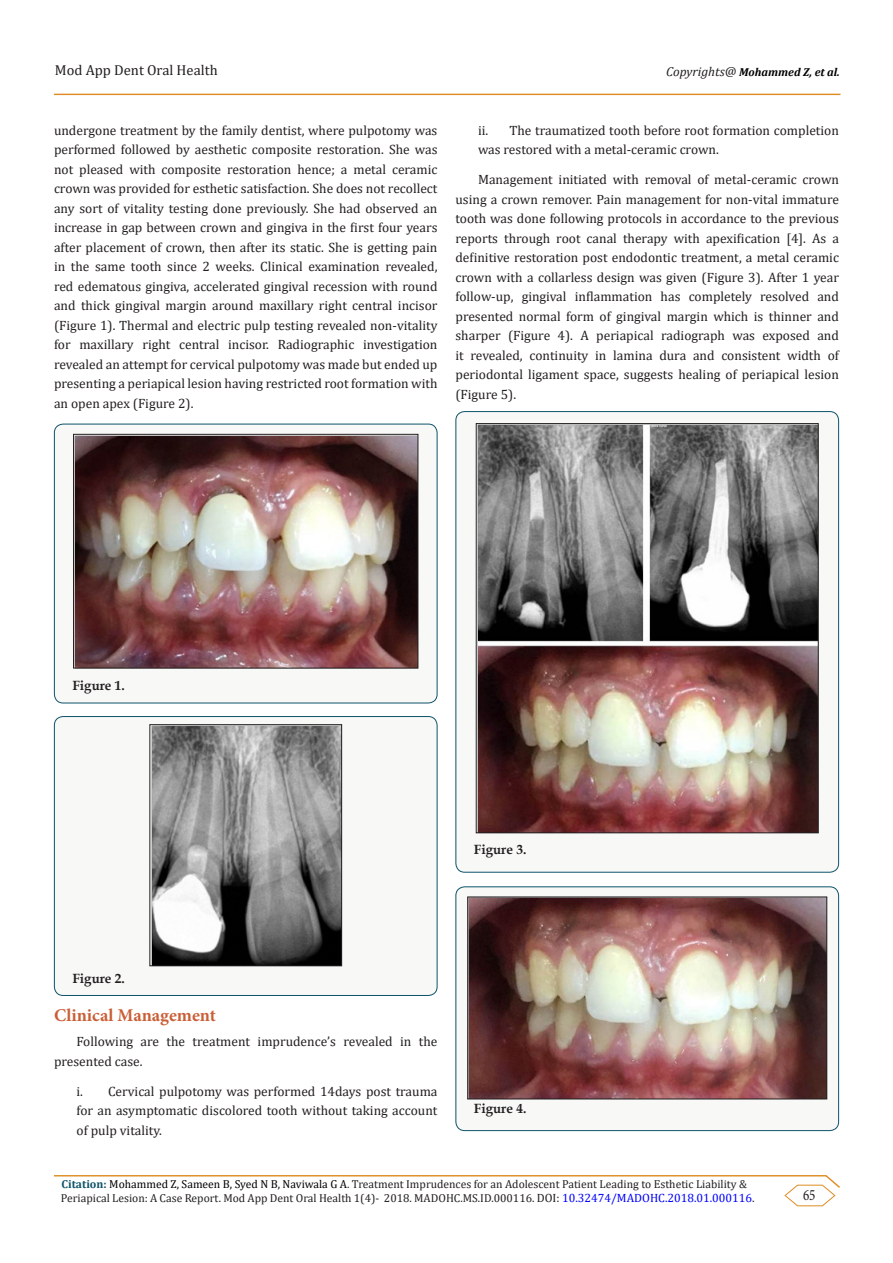
<style>
.page{position:relative;width:893px;height:1263px;background:#fff}
.page>*{position:absolute;margin:0;border:0;box-sizing:border-box;transform-origin:0 0}
.t1{font:700 18px "Minion Pro";color:#ca5f37}
.t2{font:15.75px "Minion Pro";color:#231f20;scale:.83 1}
.t3{font:14.4px "Cambria";color:#231f20}
.t4{font:13.5px/19.5px "Cambria";color:#231f20;text-align:justify}
.t5{font:700 13.35px "Book Antiqua";color:#231f20}
.t6{font:11.55px "Cambria";color:#231f20}
.t7{font:italic 700 11.55px "Cambria";color:#000}
.s1{font-weight:400;font-size:13.05px;color:#231f20}
.s2{font-weight:700;color:#0e536a}
.s3{color:#000}
.s4{font-size:12px}
.s5{font-size:12px;color:#00f}
</style>
<div class="page">
<hr style="left:54px;top:94px;width:786px;height:1px;background:#de8d23">
<hr style="left:54px;top:1175px;width:772px;height:1px;background:#de8d23">
<svg style="left:784px;top:1175px;width:56px;height:31px"></svg>
<div style="left:54px;top:424px;width:383px;height:279px;background:#f8f8f7;border-radius:9px"></div>
<div style="left:54px;top:424px;width:383px;height:279px;border:1px solid #0e536a;border-radius:9px"></div>
<img style="left:75px;top:436px;width:341px;height:230px">
<div style="left:73px;top:434px;width:345px;height:234px;border:1px solid #231f20"></div>
<div style="left:54px;top:716px;width:383px;height:279px;background:#f8f8f7;border-radius:9px"></div>
<div style="left:54px;top:716px;width:383px;height:280px;border:1px solid #0e536a;border-radius:9px"></div>
<img style="left:152px;top:726px;width:188px;height:238px">
<div style="left:150px;top:724px;width:192px;height:242px;border:1px solid #231f20"></div>
<div style="left:456px;top:412px;width:383px;height:460px;background:#f8f8f7;border-radius:9px"></div>
<img style="left:478px;top:425px;width:338px;height:406px">
<div style="left:476px;top:423px;width:342px;height:410px;border:1px solid #231f20"></div>
<div style="left:456px;top:887px;width:383px;height:243px;background:#f8f8f7;border-radius:9px"></div>
<div style="left:455px;top:886px;width:384px;height:245px;border:1px solid #0e536a;border-radius:9px"></div>
<img style="left:469px;top:899px;width:356px;height:198px">
<div style="left:467px;top:897px;width:360px;height:202px;border:1px solid #231f20"></div>
<p class="t3" style="left:55px;top:62px;width:164px">Mod App Dent Oral Health</p>
<p class="t7" style="left:666px;top:64px;width:175px"><span class="s1">Copyrights@</span> Mohammed Z, et al.</p>
<p class="t4" style="left:54px;top:120px;width:385px">undergone treatment by the family dentist, where pulpotomy was performed followed by aesthetic composite restoration. She was not pleased with composite restoration hence; a metal ceramic crown was provided for esthetic satisfaction. She does not recollect any sort of vitality testing done previously. She had observed an increase in gap between crown and gingiva in the first four years after placement of crown, then after its static. She is getting pain in the same tooth since 2 weeks. Clinical examination revealed, red edematous gingiva, accelerated gingival recession with round and thick gingival margin around maxillary right central incisor (Figure 1). Thermal and electric pulp testing revealed non-vitality for maxillary right central incisor. Radiographic investigation revealed an attempt for cervical pulpotomy was made but ended up presenting a periapical lesion having restricted root formation with an open apex (Figure 2).</p>
<p class="t4" style="left:478px;top:120px;width:362px">ii. The traumatized tooth before root formation completion was restored with a metal-ceramic crown.</p>
<p class="t4" style="left:455px;top:170px;width:385px;text-indent:22px">Management initiated with removal of metal-ceramic crown using a crown remover. Pain management for non-vital immature tooth was done following protocols in accordance to the previous reports through root canal therapy with apexification [4]. As a definitive restoration post endodontic treatment, a metal ceramic crown with a collarless design was given (Figure 3). After 1 year follow-up, gingival inflammation has completely resolved and presented normal form of gingival margin which is thinner and sharper (Figure 4). A periapical radiograph was exposed and it revealed, continuity in lamina dura and consistent width of periodontal ligament space, suggests healing of periapical lesion (Figure 5).</p>
<p class="t5" style="left:72px;top:676px;width:54px">Figure 1.</p>
<p class="t5" style="left:474px;top:840px;width:54px">Figure 3.</p>
<p class="t5" style="left:72px;top:969px;width:54px">Figure 2.</p>
<p class="t1" style="left:54px;top:1002px;width:163px">Clinical Management</p>
<p class="t4" style="left:54px;top:1032px;width:385px;text-indent:22px">Following are the treatment imprudence’s revealed in the presented case.</p>
<p class="t4" style="left:76px;top:1081px;width:362px">i. Cervical pulpotomy was performed 14days post trauma for an asymptomatic discolored tooth without taking account of pulp vitality.</p>
<p class="t5" style="left:474px;top:1100px;width:54px">Figure 4.</p>
<p class="t6" style="left:62px;top:1177px;width:687px"><span class="s2">Citation:</span> <span class="s3">Mohammed Z, Sameen B, Syed N B, Naviwala G A</span>. Treatment Imprudences for an Adolescent Patient Leading to Esthetic Liability &amp;</p>
<p class="t6" style="left:61px;top:1191px;width:695px">Periapical Lesion: A Case Report. Mod App Dent Oral Health 1(4)- 2018. MADOHC.MS.ID.000116. <span class="s4">DOI:</span> <span class="s5">10.32474/MADOHC.2018.01.000116</span><span class="s4">.</span></p>
<p class="t2" style="left:803px;top:1184px;width:17px">65</p>
</div>
